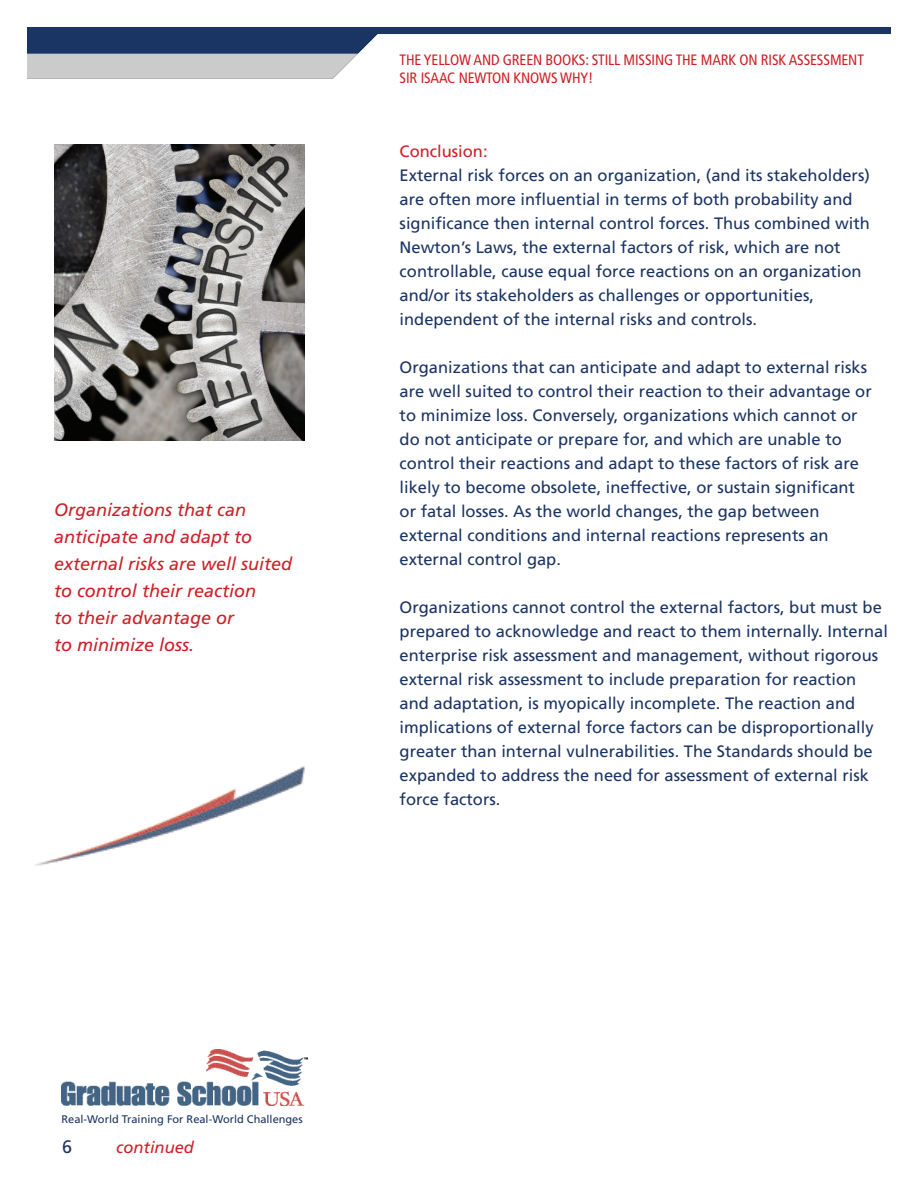
<style>
.page{position:relative;width:918px;height:1188px;background:#fff}
.page>*{position:absolute;margin:0;border:0;box-sizing:border-box;transform-origin:0 0}
.t1{font:italic 18px/27px "Frutiger LT Std";color:#cd2027}
.t2{font:18px "Frutiger LT Std";color:#1b3463}
.t3{font:16.5px/24px "Frutiger LT Std";color:#1b3463}
.t4{font:16.5px "Frutiger LT Std";color:#cd2027}
.t5{font:italic 16.5px "Frutiger LT Std";color:#cd2027}
.t6{font:condensed 15px/18px "Frutiger LT Std";letter-spacing:-.01em;color:#cd2027}
.t7{font:10.95px "Frutiger LT Std";color:#1b3463}
</style>
<div class="page">
<img style="left:62px;top:1049px;width:246px;height:57px">
<img style="left:35px;top:766px;width:270px;height:100px">
<img style="left:54px;top:144px;width:251px;height:297px">
<img style="left:27px;top:27px;width:864px;height:52px">
<p class="t1" style="left:54px;top:497px;width:240px">Organizations that can anticipate and adapt to external risks are well suited to control their reaction<br>to their advantage or<br>to minimize loss.</p>
<p class="t6" style="left:400px;top:51px;width:466px">THE YELLOW AND GREEN BOOKS: STILL MISSING THE MARK ON RISK ASSESSMENT<br>SIR ISAAC NEWTON KNOWS WHY!</p>
<p class="t4" style="left:400px;top:141px;width:89px">Conclusion:</p>
<p class="t3" style="left:400px;top:163px;width:472px">External risk forces on an organization, (and its stakeholders) are often more influential in terms of both probability and significance then internal control forces. Thus combined with Newton’s Laws, the external factors of risk, which are not controllable, cause equal force reactions on an organization and/or its stakeholders as challenges or opportunities, independent of the internal risks and controls.</p>
<p class="t3" style="left:400px;top:355px;width:474px">Organizations that can anticipate and adapt to external risks are well suited to control their reaction to their advantage or to minimize loss. Conversely, organizations which cannot or do not anticipate or prepare for, and which are unable to control their reactions and adapt to these factors of risk are likely to become obsolete, ineffective, or sustain significant or fatal losses. As the world changes, the gap between external conditions and internal reactions represents an external control gap.</p>
<p class="t3" style="left:400px;top:595px;width:490px">Organizations cannot control the external factors, but must be prepared to acknowledge and react to them internally. Internal enterprise risk assessment and management, without rigorous external risk assessment to include preparation for reaction and adaptation, is myopically incomplete. The reaction and implications of external force factors can be disproportionally greater than internal vulnerabilities. The Standards should be expanded to address the need for assessment of external risk force factors.</p>
<p class="t7" style="left:62px;top:1113px;width:243px">Real-World Training For Real-World Challenges</p>
<p class="t2" style="left:62px;top:1136px;width:12px">6</p>
<p class="t5" style="left:116px;top:1137px;width:79px">continued</p>
</div>
